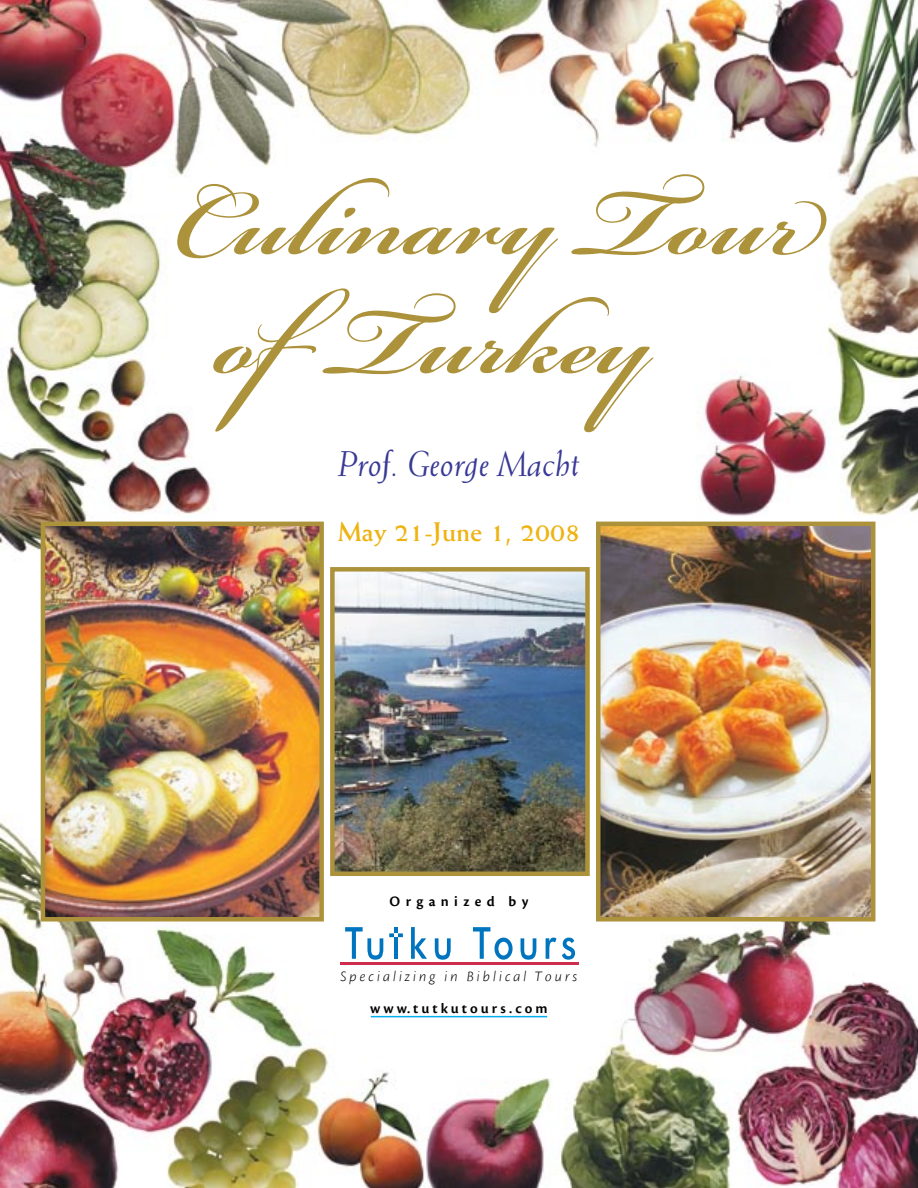
<style>
.page{position:relative;width:918px;height:1188px;background:#fff}
.page>*{position:absolute;margin:0;border:0;box-sizing:border-box;transform-origin:0 0}
.t1{font:600 147px/119.1px "Bickham Script Pro";color:#ad923c}
.t2{font:italic 36px "Weiss Std";color:#393996}
.t3{font:700 27px "Weiss Std";color:#eeb211}
.t4{font:600 15px "Cronos Pro";letter-spacing:.36em;color:#000}
.t5{font:italic 300 15px "Cronos Pro";letter-spacing:.2em;color:#000}
</style>
<div class="page">
<img style="left:0;top:0;width:918px;height:1188px">
<hr style="left:340px;top:962px;width:238px;height:3px;background:#ce2e4c">
<svg style="left:345px;top:927px;width:38px;height:33px"></svg>
<svg style="left:411px;top:927px;width:16px;height:32px"></svg>
<svg style="left:435px;top:938px;width:16px;height:22px"></svg>
<svg style="left:473px;top:927px;width:40px;height:33px"></svg>
<svg style="left:521px;top:938px;width:15px;height:22px"></svg>
<svg style="left:546px;top:938px;width:10px;height:21px"></svg>
<svg style="left:562px;top:938px;width:13px;height:22px"></svg>
<hr style="left:394px;top:927px;width:4px;height:32px;background:#0075bf">
<svg style="left:389px;top:933px;width:14px;height:4px"></svg>
<svg style="left:394px;top:933px;width:4px;height:4px"></svg>
<hr style="left:371px;top:1016px;width:176px;height:1px;background:#00aeef">
<img style="left:46px;top:527px;width:273px;height:390px">
<div style="left:41px;top:522px;width:283px;height:400px;border:4px solid #ad923c"></div>
<img style="left:601px;top:527px;width:269px;height:390px">
<div style="left:596px;top:522px;width:279px;height:400px;border:4px solid #ad923c"></div>
<img style="left:335px;top:572px;width:250px;height:299px">
<div style="left:330px;top:567px;width:260px;height:309px;border:4px solid #ad923c"></div>
<h1 class="t1" style="left:174px;top:143px;width:648px">Culinary Tour ofTurkey</h1>
<h2 class="t2" style="left:338px;top:443px;width:243px">Prof. George Macht</h2>
<h3 class="t3" style="left:338px;top:516px;width:244px">May 21-June 1, 2008</h3>
<p class="t4" style="left:390px;top:893px;width:140px">Organized by</p>
<p class="t5" style="left:340px;top:968px;width:239px">Specializing in Biblical Tours</p>
<p class="t4" style="left:370px;top:1000px;width:179px">w w w. t u t k u t o u r s . c o m</p>
</div>
